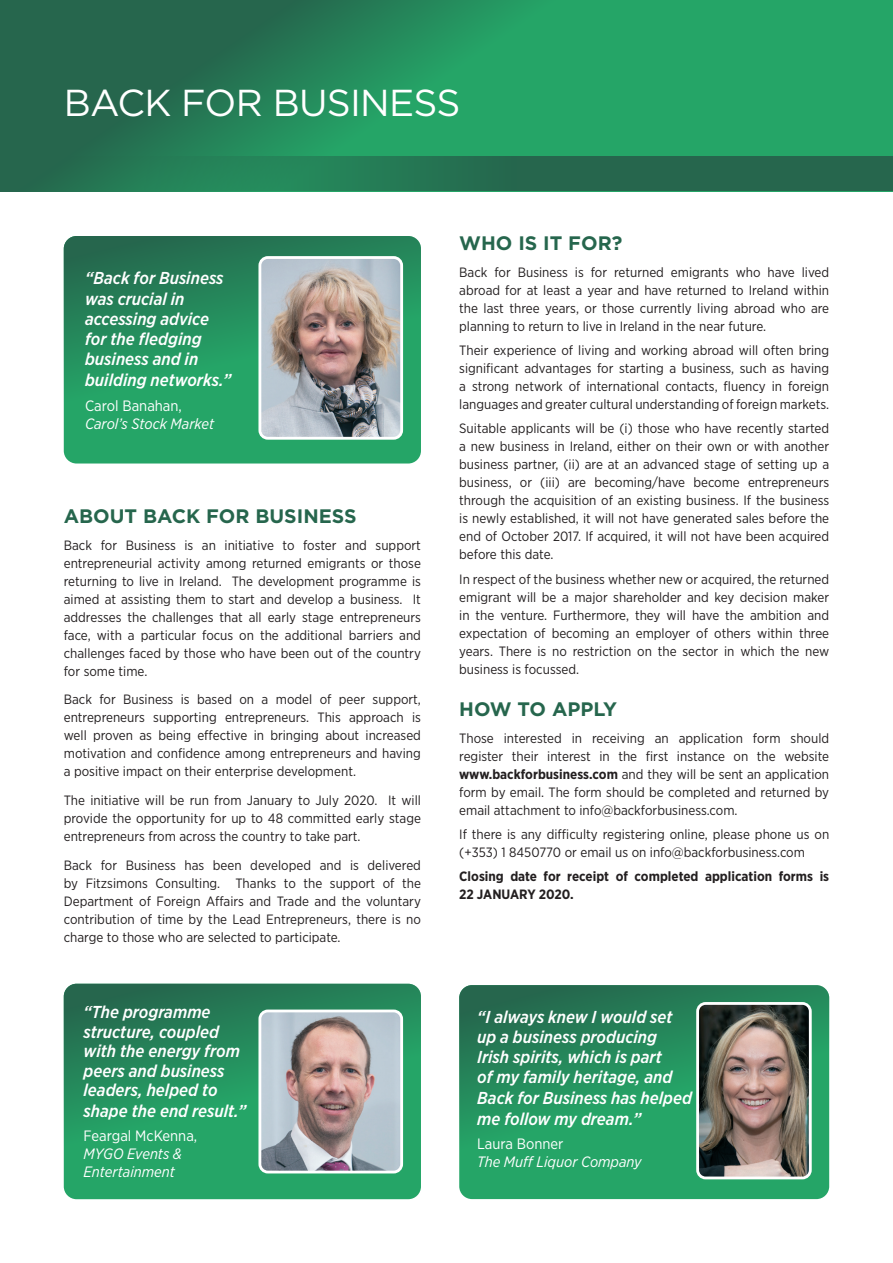
<style>
.page{position:relative;width:893px;height:1263px;background:#fff}
.page>*{position:absolute;margin:0;border:0;box-sizing:border-box;transform-origin:0 0}
.t1{font:37.5px "Gotham";letter-spacing:-.02em;color:#fff}
.t2{font:700 19.5px "Gotham";color:#26664d}
.t3{font:italic 500 17.25px/20.4px "Gotham Narrow";color:#fff}
.t4{font:italic 15px/18px "Gotham Narrow";color:#fff}
.t5{font:15px "Gotham Narrow";color:#fff}
.t6{font:13.5px/18px "Gotham Narrow";color:#231f20;text-align:justify}
.t7{font:700 13.5px/18px "Gotham Narrow";color:#231f20}
.s1{font-weight:700}
</style>
<div class="page">
<svg style="left:0;top:0;width:893px;height:157px;background:#258e5d"></svg>
<svg style="left:0;top:157px;width:893px;height:34px;background:#257051"></svg>
<svg style="left:459px;top:985px;width:370px;height:214px;background:#25925f"></svg>
<img style="left:698px;top:1003px;width:112px;height:175px">
<div style="left:696px;top:1002px;width:116px;height:177px;border:3px solid #fff;border-radius:8px"></div>
<svg style="left:64px;top:984px;width:357px;height:215px;background:#25915f"></svg>
<img style="left:260px;top:1011px;width:142px;height:161px">
<div style="left:258px;top:1009px;width:145px;height:164px;border:3px solid #fff;border-radius:8px"></div>
<svg style="left:64px;top:236px;width:357px;height:227px;background:#25925f"></svg>
<img style="left:260px;top:257px;width:142px;height:181px">
<div style="left:258px;top:256px;width:145px;height:184px;border:3px solid #fff;border-radius:8px"></div>
<h1 class="t1" style="left:64px;top:82px;width:398px">BACK FOR BUSINESS</h1>
<p class="t3" style="left:85px;top:268px;width:148px">“Back for Business was crucial in accessing advice for the fledging business and in building networks.”</p>
<p class="t5" style="left:85px;top:396px;width:98px">Carol Banahan,</p>
<p class="t4" style="left:85px;top:414px;width:131px">Carol’s Stock Market</p>
<h2 class="t2" style="left:64px;top:505px;width:294px">ABOUT BACK FOR BUSINESS</h2>
<p class="t6" style="left:64px;top:536px;width:359px">Back for Business is an initiative to foster and support entrepreneurial activity among returned emigrants or those returning to live in Ireland. The development programme is aimed at assisting them to start and develop a business. It addresses the challenges that all early stage entrepreneurs face, with a particular focus on the additional barriers and challenges faced by those who have been out of the country for some time.</p>
<p class="t6" style="left:64px;top:690px;width:359px">Back for Business is based on a model of peer support, entrepreneurs supporting entrepreneurs. This approach is well proven as being effective in bringing about increased motivation and confidence among entrepreneurs and having a positive impact on their enterprise development.</p>
<p class="t6" style="left:64px;top:791px;width:359px">The initiative will be run from January to July 2020. It will provide the opportunity for up to 48 committed early stage entrepreneurs from across the country to take part.</p>
<p class="t6" style="left:64px;top:855px;width:359px">Back for Business has been developed and is delivered by Fitzsimons Consulting. Thanks to the support of the Department of Foreign Affairs and Trade and the voluntary contribution of time by the Lead Entrepreneurs, there is no charge to those who are selected to participate.</p>
<p class="t3" style="left:84px;top:1002px;width:165px;line-height:19.8px">“The programme structure, coupled with the energy from peers and business leaders, helped to shape the end result.”</p>
<p class="t5" style="left:84px;top:1127px;width:115px">Feargal McKenna,</p>
<p class="t4" style="left:84px;top:1145px;width:100px">MYGO Events &amp;<br>Entertainment</p>
<h2 class="t2" style="left:459px;top:232px;width:165px">WHO IS IT FOR?</h2>
<p class="t6" style="left:459px;top:262px;width:371px">Back for Business is for returned emigrants who have lived abroad for at least a year and have returned to Ireland within the last three years, or those currently living abroad who are planning to return to live in Ireland in the near future.</p>
<p class="t6" style="left:459px;top:341px;width:371px">Their experience of living and working abroad will often bring significant advantages for starting a business, such as having a strong network of international contacts, fluency in foreign languages and greater cultural understanding of foreign markets.</p>
<p class="t6" style="left:459px;top:419px;width:371px">Suitable applicants will be (i) those who have recently started a new business in Ireland, either on their own or with another business partner, (ii) are at an advanced stage of setting up a business, or (iii) are becoming/have become entrepreneurs through the acquisition of an existing business. If the business is newly established, it will not have generated sales before the end of October 2017. If acquired, it will not have been acquired before this date.</p>
<p class="t6" style="left:459px;top:570px;width:371px">In respect of the business whether new or acquired, the returned emigrant will be a major shareholder and key decision maker in the venture. Furthermore, they will have the ambition and expectation of becoming an employer of others within three years. There is no restriction on the sector in which the new business is focussed.</p>
<h2 class="t2" style="left:459px;top:698px;width:159px">HOW TO APPLY</h2>
<p class="t6" style="left:459px;top:728px;width:371px">Those interested in receiving an application form should register their interest in the first instance on the website <span class="s1">www.backforbusiness.com</span> and they will be sent an application form by email. The form should be completed and returned by email attachment to info@backforbusiness.com.</p>
<p class="t6" style="left:459px;top:825px;width:371px">If there is any difficulty registering online, please phone us on (+353) 1 8450770 or email us on info@backforbusiness.com</p>
<p class="t7" style="left:459px;top:867px;width:371px">Closing date for receipt of completed application forms is<br>22 JANUARY 2020.</p>
<p class="t3" style="left:477px;top:1006px;width:216px">“I always knew I would set up a business producing<br>Irish spirits, which is part<br>of my family heritage, and<br>Back for Business has helped me follow my dream.”</p>
<p class="t5" style="left:477px;top:1134px;width:88px">Laura Bonner</p>
<p class="t4" style="left:477px;top:1152px;width:166px">The Muff Liquor Company</p>
</div>
